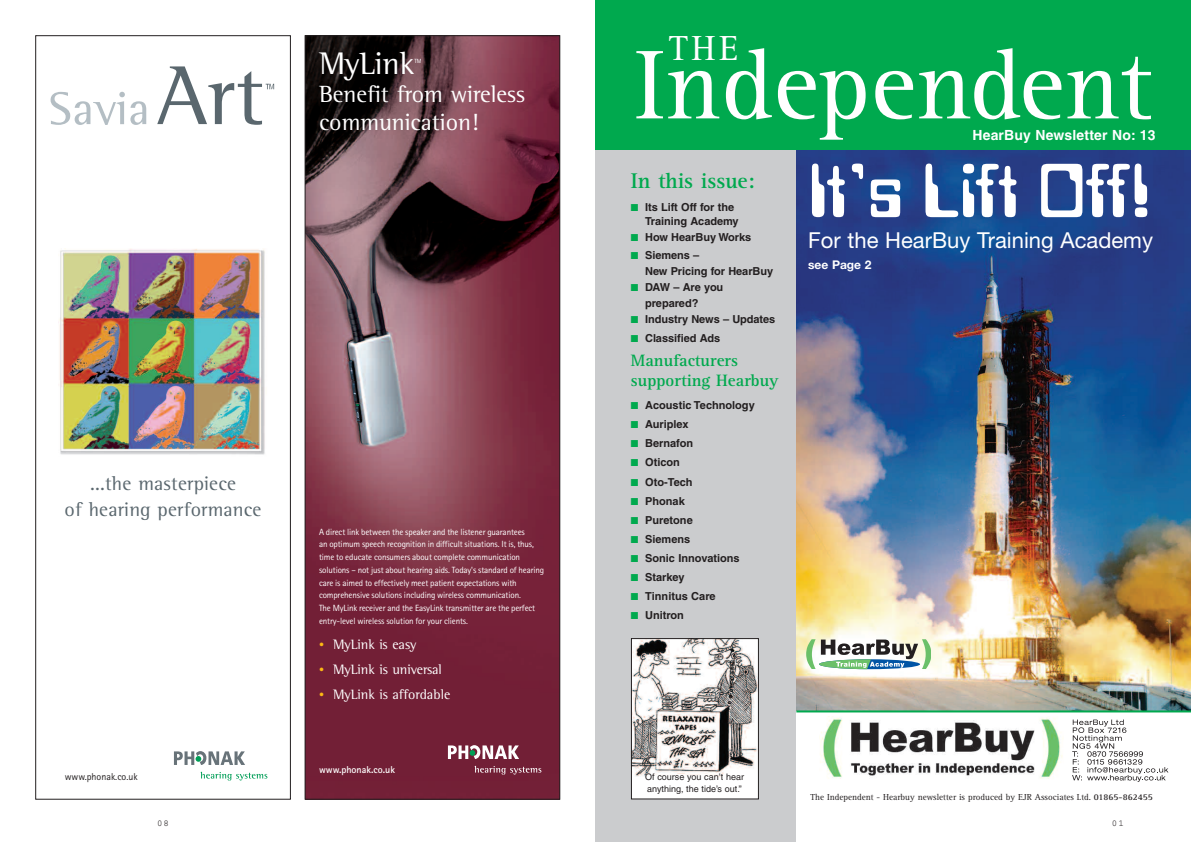
<style>
.page{position:relative;width:1191px;height:842px;background:#fff}
.page>*{position:absolute;margin:0;border:0;box-sizing:border-box;transform-origin:0 0}
.t1{font:101px "Rotis Serif";color:#fff}
.t2{font:80px "Data Seventy Plain";color:#fff}
.t3{font:36px "Rotis Serif";color:#fff}
.t4{font:32px "Rotis Semi Serif";color:#fff}
.t5{font:24px/28.6px "Rotis Semi Serif";color:#fff}
.t6{font:22px "Helvetica Neue";color:#fff}
.t7{font:700 22px "Rotis Serif";color:#00a94e}
.t8{font:20px/26px "Rotis Semi Serif";letter-spacing:.01em;color:#5a676e;text-align:center}
.t9{font:700 17px/19.4px "Rotis Serif";color:#00a94e}
.t10{font:14px "Rotis Semi Serif";color:#fff}
.t11{font:700 14px "Helvetica";letter-spacing:.01em;color:#fff}
.t12{font:700 12px "Helvetica Neue";color:#fff}
.t13{font:700 11px/15.3px "Helvetica";letter-spacing:-.005em;color:#231f20}
.t14{font:10px "Rotis Sans Serif";color:#231f20}
.t15{font:700 10px "Rotis Sans Serif";color:#fff}
.t16{font:9px/12.8px "Rotis Sans Serif";letter-spacing:-.015em;color:#fff}
.t17{font:9px "Rotis Serif";color:#231f20}
.t18{font:9px/12px "Helvetica";color:#231f20}
.t19{font:9px "Courier";color:#231f20}
.t20{font:6px "Rotis Sans Serif";color:#fff}
.s1{font-size:10px;color:#fcb814}
.s2{color:#00a94e}
.s3{font-weight:700}
</style>
<div class="page">
<img style="left:796px;top:150px;width:395px;height:560px">
<div style="left:595px;top:0;width:596px;height:150px;background:#00a94e"></div>
<div style="left:595px;top:150px;width:201px;height:692px;background:#cbccce"></div>
<img style="left:633px;top:640px;width:124px;height:157px">
<div style="left:631px;top:638px;width:128px;height:161px;border:1px solid #231f20"></div>
<hr style="left:796px;top:710px;width:395px;height:2px;background:#00a94e">
<img style="left:819px;top:716px;width:244px;height:63px">
<svg style="left:1072px;top:719px;width:96px;height:63px"></svg>
<img style="left:58px;top:249px;width:207px;height:206px">
<div style="left:35px;top:35px;width:256px;height:764px;border:1px solid #231f20"></div>
<svg style="left:200px;top:772px;width:67px;height:8px"></svg>
<svg style="left:174px;top:751px;width:71px;height:14px"></svg>
<svg style="left:51px;top:92px;width:95px;height:33px"></svg>
<svg style="left:157px;top:66px;width:117px;height:59px"></svg>
<img style="left:307px;top:37px;width:251px;height:760px">
<div style="left:305px;top:35px;width:255px;height:764px;border:1px solid #231f20"></div>
<svg style="left:474px;top:766px;width:67px;height:9px"></svg>
<svg style="left:448px;top:745px;width:71px;height:14px"></svg>
<svg style="left:806px;top:639px;width:124px;height:30px"></svg>
<h3 class="t4" style="left:319px;top:52px;width:97px">MyLink</h3>
<p class="t20" style="left:414px;top:59px;width:9px">TM</p>
<h3 class="t5" style="left:319px;top:82px;width:207px">Benefit from wireless communication!</h3>
<h3 class="t8" style="left:64px;top:472px;width:199px">...the masterpiece<br>of hearing performance</h3>
<p class="t14" style="left:65px;top:773px;width:74px">www.phonak.co.uk</p>
<p class="t16" style="left:319px;top:526px;width:227px">A direct link between the speaker and the listener guarantees<br>an optimum speech recognition in difficult situations. It is, thus, time to educate consumers about complete communication solutions – not just about hearing aids. Today's standard of hearing care is aimed to effectively meet patient expectations with comprehensive solutions including wireless communication.<br>The MyLink receiver and the EasyLink transmitter are the perfect entry-level wireless solution for your clients.</p>
<h3 class="t10" style="left:319px;top:640px;width:99px"><span class="s1">•</span> MyLink is easy</h3>
<h3 class="t10" style="left:319px;top:665px;width:124px"><span class="s1">•</span> MyLink is universal</h3>
<h3 class="t10" style="left:319px;top:690px;width:133px"><span class="s1">•</span> MyLink is affordable</h3>
<p class="t15" style="left:319px;top:766px;width:77px">www.phonak.co.uk</p>
<h3 class="t3" style="left:669px;top:36px;width:71px">THE</h3>
<h1 class="t1" style="left:634px;top:51px;width:519px">Independent</h1>
<h3 class="t11" style="left:972px;top:130px;width:185px">HearBuy Newsletter No: 13</h3>
<h3 class="t7" style="left:631px;top:173px;width:125px">In this issue:</h3>
<p class="t13" style="left:645px;top:201px;width:95px;line-height:14.3px;text-indent:-14px"><span class="s2">■</span> Its Lift Off for the<br>Training Academy</p>
<p class="t13" style="left:631px;top:231px;width:122px"><span class="s2">■</span> How HearBuy Works</p>
<p class="t13" style="left:645px;top:249px;width:130px;text-indent:-14px"><span class="s2">■</span> Siemens –<br>New Pricing for HearBuy</p>
<p class="t13" style="left:645px;top:281px;width:80px;text-indent:-14px"><span class="s2">■</span> DAW – Are you prepared?</p>
<p class="t13" style="left:631px;top:313px;width:146px"><span class="s2">■</span> Industry News – Updates</p>
<p class="t13" style="left:631px;top:331px;width:91px"><span class="s2">■</span> Classified Ads</p>
<h3 class="t9" style="left:631px;top:353px;width:149px">Manufacturers supporting Hearbuy</h3>
<p class="t13" style="left:631px;top:399px;width:125px"><span class="s2">■</span> Acoustic Technology</p>
<p class="t13" style="left:631px;top:418px;width:59px"><span class="s2">■</span> Auriplex</p>
<p class="t13" style="left:631px;top:437px;width:64px"><span class="s2">■</span> Bernafon</p>
<p class="t13" style="left:631px;top:456px;width:51px"><span class="s2">■</span> Oticon</p>
<p class="t13" style="left:631px;top:475px;width:63px"><span class="s2">■</span> Oto-Tech</p>
<p class="t13" style="left:631px;top:494px;width:55px"><span class="s2">■</span> Phonak</p>
<p class="t13" style="left:631px;top:513px;width:63px"><span class="s2">■</span> Puretone</p>
<p class="t13" style="left:631px;top:532px;width:61px"><span class="s2">■</span> Siemens</p>
<p class="t13" style="left:631px;top:552px;width:110px"><span class="s2">■</span> Sonic Innovations</p>
<p class="t13" style="left:631px;top:571px;width:55px"><span class="s2">■</span> Starkey</p>
<p class="t13" style="left:631px;top:590px;width:86px"><span class="s2">■</span> Tinnitus Care</p>
<p class="t13" style="left:631px;top:609px;width:55px"><span class="s2">■</span> Unitron</p>
<h2 class="t2" style="left:808px;top:164px;width:344px">It’s Lift Off!</h2>
<h3 class="t6" style="left:808px;top:232px;width:346px">For the HearBuy Training Academy</h3>
<h3 class="t12" style="left:808px;top:261px;width:65px">see Page 2</h3>
<p class="t18" style="left:645px;top:772px;width:100px">Of course you can’t hear anything, the tide’s out.”</p>
<p class="t17" style="left:810px;top:793px;width:344px">The Independent - Hearbuy newsletter is produced by EJR Associates Ltd. <span class="s3">01865-862455</span></p>
<p class="t19" style="left:157px;top:820px;width:13px">08</p>
<p class="t19" style="left:1111px;top:820px;width:13px">01</p>
</div>
